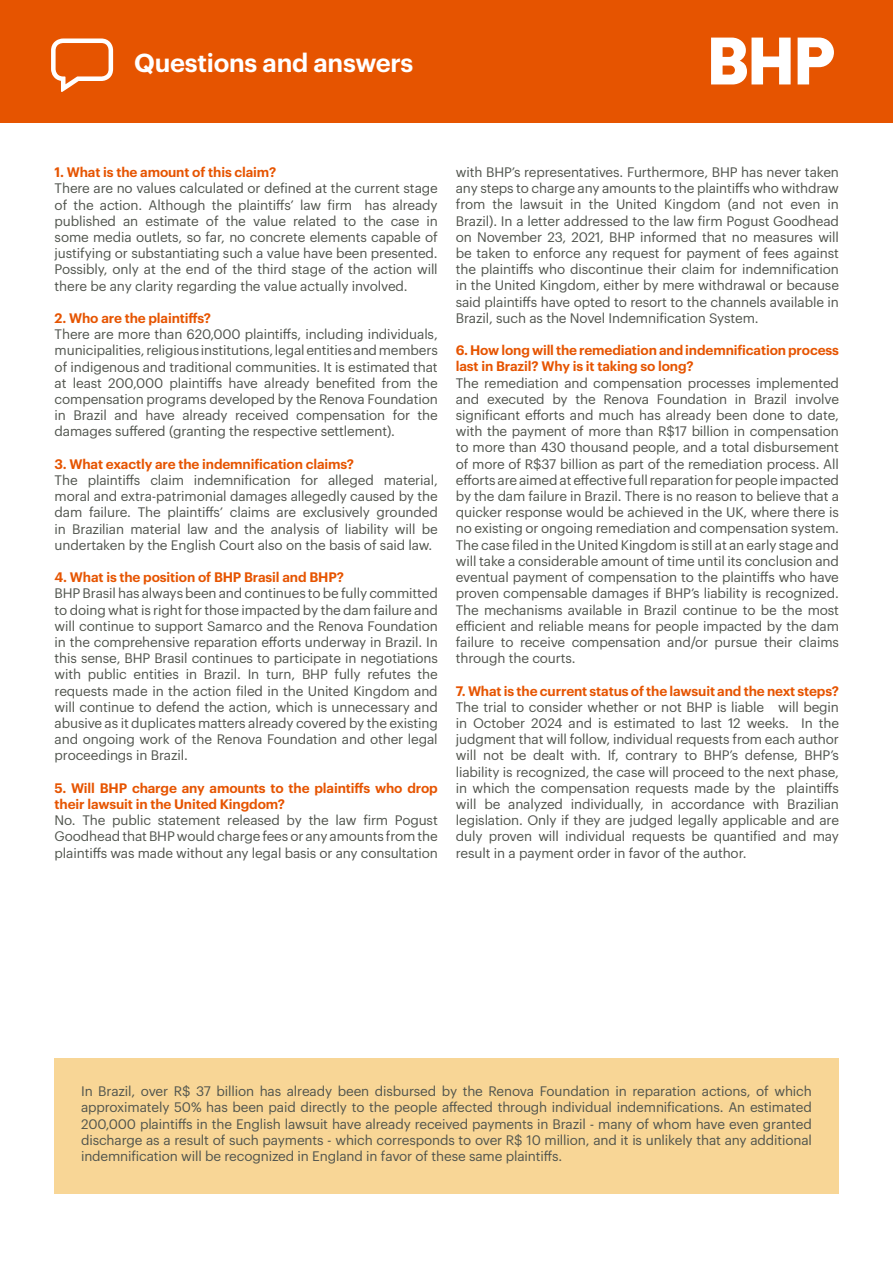
<style>
.page{position:relative;width:893px;height:1263px;background:#fff}
.page>*{position:absolute;margin:0;border:0;box-sizing:border-box;transform-origin:0 0}
.t1{font:600 25.5px "Graphik";letter-spacing:-.01em;color:#fff}
.t2{font:13.5px/16.2px "Graphik";letter-spacing:-.01em;color:#50544d;text-align:justify}
.t3{font:600 13.5px/16.2px "Graphik";letter-spacing:-.01em;color:#e65400}
</style>
<div class="page">
<div style="left:0;top:0;width:893px;height:122px;background:#e65400"></div>
<div style="left:0;top:0;width:893px;height:123px;border:2px solid #e65400"></div>
<svg style="left:711px;top:38px;width:123px;height:46px"></svg>
<div style="left:54px;top:1058px;width:785px;height:135px;background:#f8d696"></div>
<svg style="left:51px;top:38px;width:62px;height:54px"></svg>
<p class="t1" style="left:134px;top:43px;width:281px">Questions and answers</p>
<p class="t3" style="left:55px;top:163px;width:223px">1. What is the amount of this claim?</p>
<p class="t2" style="left:55px;top:179px;width:385px">There are no values calculated or defined at the current stage of the action. Although the plaintiffs’ law firm has already published an estimate of the value related to the case in some media outlets, so far, no concrete elements capable of justifying or substantiating such a value have been presented.<br>Possibly, only at the end of the third stage of the action will there be any clarity regarding the value actually involved.</p>
<p class="t3" style="left:55px;top:309px;width:158px">2. Who are the plaintiffs?</p>
<p class="t2" style="left:55px;top:325px;width:385px">There are more than 620,000 plaintiffs, including individuals, municipalities, religious institutions, legal entities and members of indigenous and traditional communities. It is estimated that at least 200,000 plaintiffs have already benefited from the compensation programs developed by the Renova Foundation in Brazil and have already received compensation for the damages suffered (granting the respective settlement).</p>
<p class="t3" style="left:55px;top:455px;width:301px">3. What exactly are the indemnification claims?</p>
<p class="t2" style="left:55px;top:471px;width:385px">The plaintiffs claim indemnification for alleged material, moral and extra-patrimonial damages allegedly caused by the dam failure. The plaintiffs’ claims are exclusively grounded in Brazilian material law and the analysis of liability will be undertaken by the English Court also on the basis of said law.</p>
<p class="t3" style="left:55px;top:568px;width:291px">4. What is the position of BHP Brasil and BHP?</p>
<p class="t2" style="left:55px;top:584px;width:385px">BHP Brasil has always been and continues to be fully committed to doing what is right for those impacted by the dam failure and will continue to support Samarco and the Renova Foundation in the comprehensive reparation efforts underway in Brazil. In this sense, BHP Brasil continues to participate in negotiations with public entities in Brazil. In turn, BHP fully refutes the requests made in the action filed in the United Kingdom and will continue to defend the action, which is unnecessary and abusive as it duplicates matters already covered by the existing and ongoing work of the Renova Foundation and other legal proceedings in Brazil.</p>
<p class="t3" style="left:55px;top:779px;width:385px">5. Will BHP charge any amounts to the plaintiffs who drop their lawsuit in the United Kingdom?</p>
<p class="t2" style="left:55px;top:811px;width:385px">No. The public statement released by the law firm Pogust Goodhead that BHP would charge fees or any amounts from the plaintiffs was made without any legal basis or any consultation</p>
<p class="t2" style="left:456px;top:163px;width:385px">with BHP’s representatives. Furthermore, BHP has never taken any steps to charge any amounts to the plaintiffs who withdraw from the lawsuit in the United Kingdom (and not even in Brazil). In a letter addressed to the law firm Pogust Goodhead on November 23, 2021, BHP informed that no measures will be taken to enforce any request for payment of fees against the plaintiffs who discontinue their claim for indemnification in the United Kingdom, either by mere withdrawal or because said plaintiffs have opted to resort to the channels available in Brazil, such as the Novel Indemnification System.</p>
<p class="t3" style="left:456px;top:341px;width:385px">6. How long will the remediation and indemnification process last in Brazil? Why is it taking so long?</p>
<p class="t2" style="left:456px;top:373px;width:385px">The remediation and compensation processes implemented and executed by the Renova Foundation in Brazil involve significant efforts and much has already been done to date, with the payment of more than R$17 billion in compensation to more than 430 thousand people, and a total disbursement of more of R$37 billion as part of the remediation process. All efforts are aimed at effective full reparation for people impacted by the dam failure in Brazil. There is no reason to believe that a quicker response would be achieved in the UK, where there is no existing or ongoing remediation and compensation system.<br>The case filed in the United Kingdom is still at an early stage and will take a considerable amount of time until its conclusion and eventual payment of compensation to the plaintiffs who have proven compensable damages if BHP’s liability is recognized.<br>The mechanisms available in Brazil continue to be the most efficient and reliable means for people impacted by the dam failure to receive compensation and/or pursue their claims through the courts.</p>
<p class="t3" style="left:456px;top:681px;width:385px">7. What is the current status of the lawsuit and the next steps?</p>
<p class="t2" style="left:456px;top:697px;width:385px">The trial to consider whether or not BHP is liable will begin in October 2024 and is estimated to last 12 weeks. In the judgment that will follow, individual requests from each author will not be dealt with. If, contrary to BHP’s defense, BHP’s liability is recognized, the case will proceed to the next phase, in which the compensation requests made by the plaintiffs will be analyzed individually, in accordance with Brazilian legislation. Only if they are judged legally applicable and are duly proven will individual requests be quantified and may result in a payment order in favor of the author.</p>
<p class="t2" style="left:81px;top:1082px;width:732px">In Brazil, over R$ 37 billion has already been disbursed by the Renova Foundation in reparation actions, of which approximately 50% has been paid directly to the people affected through individual indemnifications. An estimated 200,000 plaintiffs in the English lawsuit have already received payments in Brazil - many of whom have even granted discharge as a result of such payments - which corresponds to over R$ 10 million, and it is unlikely that any additional indemnification will be recognized in England in favor of these same plaintiffs.</p>
</div>
